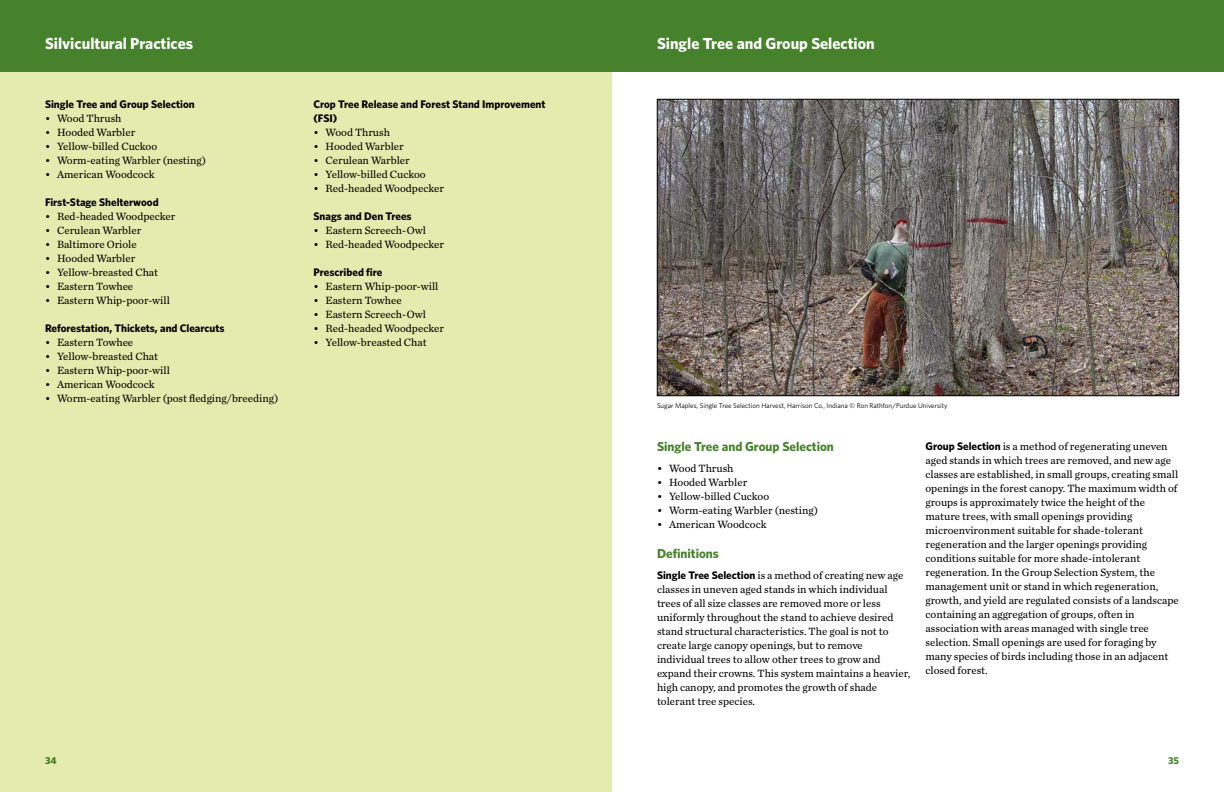
<style>
.page{position:relative;width:1224px;height:792px;background:#fff}
.page>*{position:absolute;margin:0;border:0;box-sizing:border-box;transform-origin:0 0}
.bird_name_header{font:700 16px "Whitney";color:#fff}
.h1___space{font:700 13px "Whitney";color:#46812b}
.text_-_chronicle{font:11px/14px "Chronicle Text G2";color:#000}
.text_-_chronicle_-_i{font:11px "Chronicle Text G2";color:#000}
.text_-_chronicle-2{font:700 11px/14px "Whitney";color:#000}
.t1{font:700 10px "Whitney";color:#46812b}
.photo_credit{font:7px "Whitney";color:#000}
.s1{font-family:"Whitney";font-weight:700}
</style>
<div class="page">
<div style="left:0;top:0;width:612px;height:72px;background:#46812b"></div>
<div style="left:612px;top:0;width:612px;height:72px;background:#46812b"></div>
<div style="left:0;top:72px;width:612px;height:720px;background:#e3ecae"></div>
<img style="left:659px;top:101px;width:518px;height:293px">
<div style="left:657px;top:99px;width:522px;height:297px;border:1px solid #000"></div>
<p class="bird_name_header" style="left:45px;top:33px;width:150px">Silvicultural Practices</p>
<p class="bird_name_header" style="left:657px;top:33px;width:219px">Single Tree and Group Selection</p>
<p class="text_-_chronicle-2" style="left:45px;top:97px;width:151px">Single Tree and Group Selection</p>
<p class="text_-_chronicle_-_i" style="left:45px;top:110px;width:78px">• Wood Thrush</p>
<p class="text_-_chronicle_-_i" style="left:45px;top:124px;width:92px">• Hooded Warbler</p>
<p class="text_-_chronicle_-_i" style="left:45px;top:138px;width:114px">• Yellow-billed Cuckoo</p>
<p class="text_-_chronicle_-_i" style="left:45px;top:152px;width:163px">• Worm-eating Warbler (nesting)</p>
<p class="text_-_chronicle_-_i" style="left:45px;top:166px;width:111px">• American Woodcock</p>
<p class="text_-_chronicle-2" style="left:45px;top:195px;width:115px">First-Stage Shelterwood</p>
<p class="text_-_chronicle_-_i" style="left:45px;top:208px;width:132px">• Red-headed Woodpecker</p>
<p class="text_-_chronicle_-_i" style="left:45px;top:222px;width:98px">• Cerulean Warbler</p>
<p class="text_-_chronicle_-_i" style="left:45px;top:236px;width:93px">• Baltimore Oriole</p>
<p class="text_-_chronicle_-_i" style="left:45px;top:250px;width:92px">• Hooded Warbler</p>
<p class="text_-_chronicle_-_i" style="left:45px;top:264px;width:115px">• Yellow-breasted Chat</p>
<p class="text_-_chronicle_-_i" style="left:45px;top:278px;width:90px">• Eastern Towhee</p>
<p class="text_-_chronicle_-_i" style="left:45px;top:292px;width:126px">• Eastern Whip-poor-will</p>
<p class="text_-_chronicle-2" style="left:45px;top:321px;width:181px">Reforestation, Thickets, and Clearcuts</p>
<p class="text_-_chronicle_-_i" style="left:45px;top:334px;width:90px">• Eastern Towhee</p>
<p class="text_-_chronicle_-_i" style="left:45px;top:348px;width:115px">• Yellow-breasted Chat</p>
<p class="text_-_chronicle_-_i" style="left:45px;top:362px;width:126px">• Eastern Whip-poor-will</p>
<p class="text_-_chronicle_-_i" style="left:45px;top:376px;width:111px">• American Woodcock</p>
<p class="text_-_chronicle_-_i" style="left:45px;top:390px;width:235px">• Worm-eating Warbler (post fledging/breeding)</p>
<p class="text_-_chronicle-2" style="left:314px;top:97px;width:234px">Crop Tree Release and Forest Stand Improvement (FSI)</p>
<p class="text_-_chronicle_-_i" style="left:314px;top:124px;width:78px">• Wood Thrush</p>
<p class="text_-_chronicle_-_i" style="left:314px;top:138px;width:92px">• Hooded Warbler</p>
<p class="text_-_chronicle_-_i" style="left:314px;top:152px;width:98px">• Cerulean Warbler</p>
<p class="text_-_chronicle_-_i" style="left:314px;top:166px;width:114px">• Yellow-billed Cuckoo</p>
<p class="text_-_chronicle_-_i" style="left:314px;top:180px;width:132px">• Red-headed Woodpecker</p>
<p class="text_-_chronicle-2" style="left:314px;top:209px;width:100px">Snags and Den Trees</p>
<p class="text_-_chronicle_-_i" style="left:314px;top:222px;width:114px">• Eastern Screech-Owl</p>
<p class="text_-_chronicle_-_i" style="left:314px;top:236px;width:132px">• Red-headed Woodpecker</p>
<p class="text_-_chronicle-2" style="left:314px;top:265px;width:71px">Prescribed fire</p>
<p class="text_-_chronicle_-_i" style="left:314px;top:278px;width:126px">• Eastern Whip-poor-will</p>
<p class="text_-_chronicle_-_i" style="left:314px;top:292px;width:90px">• Eastern Towhee</p>
<p class="text_-_chronicle_-_i" style="left:314px;top:306px;width:114px">• Eastern Screech-Owl</p>
<p class="text_-_chronicle_-_i" style="left:314px;top:320px;width:132px">• Red-headed Woodpecker</p>
<p class="text_-_chronicle_-_i" style="left:314px;top:334px;width:115px">• Yellow-breasted Chat</p>
<p class="photo_credit" style="left:657px;top:401px;width:292px">Sugar Maples, Single Tree Selection Harvest, Harrison Co., Indiana © Ron Rathfon/Purdue University</p>
<p class="h1___space" style="left:657px;top:438px;width:178px">Single Tree and Group Selection</p>
<p class="text_-_chronicle_-_i" style="left:657px;top:460px;width:78px">• Wood Thrush</p>
<p class="text_-_chronicle_-_i" style="left:657px;top:474px;width:92px">• Hooded Warbler</p>
<p class="text_-_chronicle_-_i" style="left:657px;top:488px;width:114px">• Yellow-billed Cuckoo</p>
<p class="text_-_chronicle_-_i" style="left:657px;top:502px;width:163px">• Worm-eating Warbler (nesting)</p>
<p class="text_-_chronicle_-_i" style="left:657px;top:516px;width:111px">• American Woodcock</p>
<p class="h1___space" style="left:657px;top:545px;width:63px">Definitions</p>
<p class="text_-_chronicle" style="left:657px;top:568px;width:255px"><span class="s1">Single Tree Selection</span> is a method of creating new age classes in uneven aged stands in which individual trees of all size classes are removed more or less uniformly throughout the stand to achieve desired stand structural characteristics. The goal is not to create large canopy openings, but to remove individual trees to allow other trees to grow and expand their crowns. This system maintains a heavier, high canopy, and promotes the growth of shade tolerant tree species.</p>
<p class="text_-_chronicle" style="left:925px;top:439px;width:255px"><span class="s1">Group Selection</span> is a method of regenerating uneven aged stands in which trees are removed, and new age classes are established, in small groups, creating small openings in the forest canopy. The maximum width of groups is approximately twice the height of the mature trees, with small openings providing microenvironment suitable for shade-tolerant regeneration and the larger openings providing conditions suitable for more shade-intolerant regeneration. In the Group Selection System, the management unit or stand in which regeneration, growth, and yield are regulated consists of a landscape containing an aggregation of groups, often in association with areas managed with single tree selection. Small openings are used for foraging by many species of birds including those in an adjacent closed forest.</p>
<p class="t1" style="left:45px;top:754px;width:13px">34</p>
<p class="t1" style="left:1168px;top:754px;width:12px">35</p>
</div>
